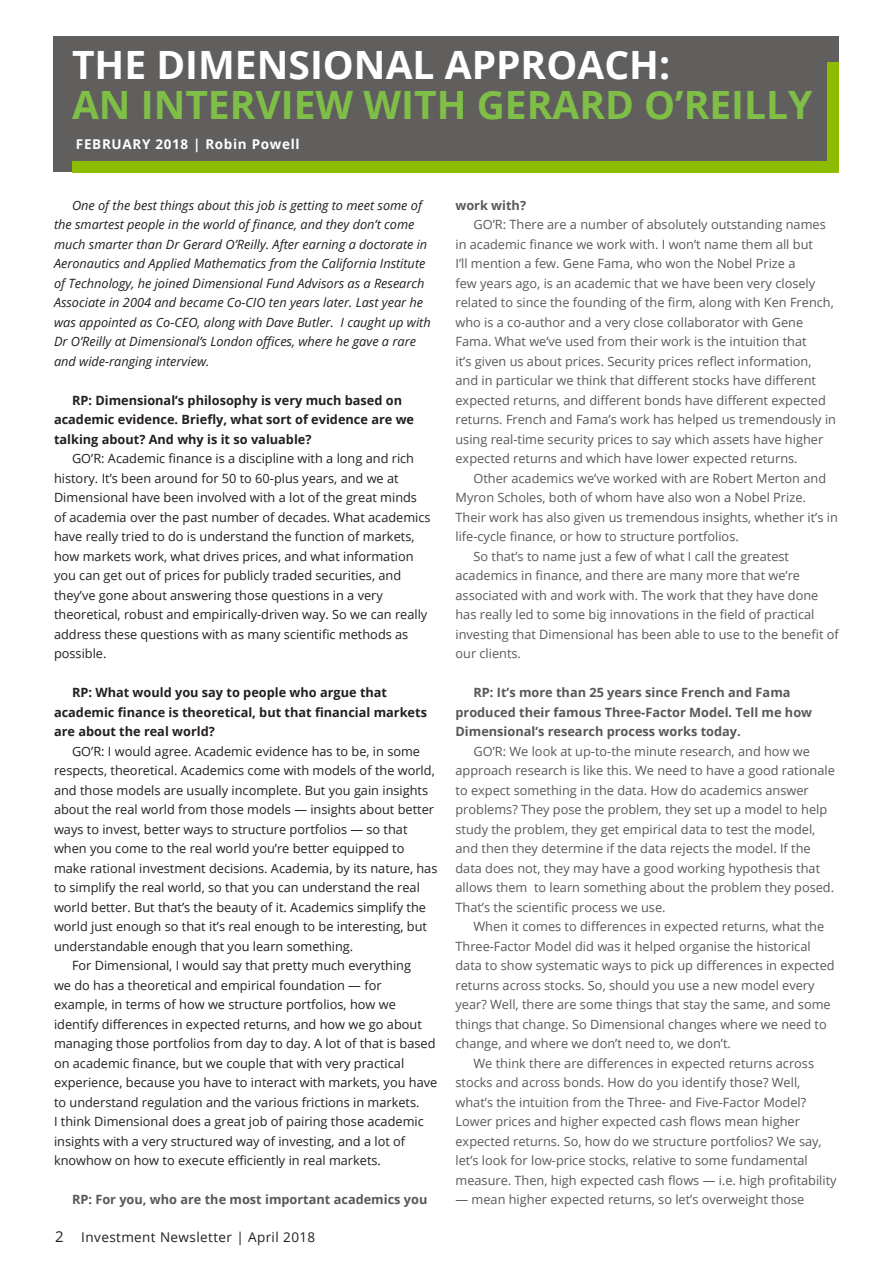
<style>
.page{position:relative;width:893px;height:1263px;background:#fff}
.page>*{position:absolute;margin:0;border:0;box-sizing:border-box;transform-origin:0 0}
.Title_2{font:700 39px "Open Sans";color:#7fbe47}
.Title_2-2{font:700 39px "Open Sans";color:#fff}
.t1{font:13.5px "Open Sans";letter-spacing:.03em;color:#231f20}
.t2{font:700 13.5px "Open Sans";letter-spacing:.05em;color:#fff}
.Paragraph___tab{font:12.75px/19.5px "Open Sans";color:#57585a}
.Paragraph___tab-2{font:12.75px/19.5px "Open Sans";color:#231f20}
.Paragraph___tab-3{font:italic 12.75px/19.5px "Open Sans";color:#231f20}
.Paragraph___tab-4{font:700 12.75px/19.5px "Open Sans";color:#231f20}
.Paragraph___tab-5{font:700 12.75px/19.5px "Open Sans";color:#57585a}
.s1{font-size:15px}
</style>
<div class="page">
<div style="left:54px;top:36px;width:785px;height:136px;background:#615e5e"></div>
<div style="left:72px;top:161px;width:767px;height:12px;background:#8dbb00"></div>
<div style="left:827px;top:62px;width:12px;height:105px;background:#8dbb00"></div>
<p class="Title_2-2" style="left:72px;top:37px;width:600px">THE DIMENSIONAL APPROACH:</p>
<p class="Title_2" style="left:72px;top:77px;width:742px">AN INTERVIEW WITH GERARD O’REILLY</p>
<p class="t2" style="left:76px;top:134px;width:225px">FEBRUARY 2018 | Robin Powell</p>
<p class="Paragraph___tab-3" style="left:54px;top:195px;width:378px;text-indent:18px">One of the best things about this job is getting to meet some of the smartest people in the world of finance, and they don’t come much smarter than Dr Gerard O’Reilly. After earning a doctorate in Aeronautics and Applied Mathematics from the California Institute of Technology, he joined Dimensional Fund Advisors as a Research Associate in 2004 and became Co-CIO ten years later. Last year he was appointed as Co-CEO, along with Dave Butler. I caught up with Dr O’Reilly at Dimensional’s London offices, where he gave a rare and wide-ranging interview.</p>
<p class="Paragraph___tab-4" style="left:54px;top:390px;width:362px;text-indent:18px">RP: Dimensional’s philosophy is very much based on academic evidence. Briefly, what sort of evidence are we talking about? And why is it so valuable?</p>
<p class="Paragraph___tab-2" style="left:54px;top:448px;width:378px;text-indent:18px">GO’R: Academic finance is a discipline with a long and rich history. It’s been around for 50 to 60-plus years, and we at Dimensional have been involved with a lot of the great minds of academia over the past number of decades. What academics have really tried to do is understand the function of markets, how markets work, what drives prices, and what information you can get out of prices for publicly traded securities, and they’ve gone about answering those questions in a very theoretical, robust and empirically-driven way. So we can really address these questions with as many scientific methods as possible.</p>
<p class="Paragraph___tab-4" style="left:54px;top:682px;width:375px;text-indent:18px">RP: What would you say to people who argue that academic finance is theoretical, but that financial markets are about the real world?</p>
<p class="Paragraph___tab-2" style="left:54px;top:741px;width:385px;text-indent:18px">GO’R: I would agree. Academic evidence has to be, in some respects, theoretical. Academics come with models of the world, and those models are usually incomplete. But you gain insights about the real world from those models — insights about better ways to invest, better ways to structure portfolios — so that when you come to the real world you’re better equipped to make rational investment decisions. Academia, by its nature, has to simplify the real world, so that you can understand the real world better. But that’s the beauty of it. Academics simplify the world just enough so that it’s real enough to be interesting, but understandable enough that you learn something.</p>
<p class="Paragraph___tab-2" style="left:54px;top:955px;width:385px;text-indent:18px">For Dimensional, I would say that pretty much everything<br>we do has a theoretical and empirical foundation — for example, in terms of how we structure portfolios, how we identify differences in expected returns, and how we go about managing those portfolios from day to day. A lot of that is based on academic finance, but we couple that with very practical experience, because you have to interact with markets, you have to understand regulation and the various frictions in markets.<br>I think Dimensional does a great job of pairing those academic insights with a very structured way of investing, and a lot of knowhow on how to execute efficiently in real markets.</p>
<p class="Paragraph___tab-5" style="left:72px;top:1189px;width:357px">RP: For you, who are the most important academics you</p>
<p class="t1" style="left:55px;top:1228px;width:262px"><span class="s1">2</span> Investment Newsletter | April 2018</p>
<p class="Paragraph___tab-5" style="left:455px;top:195px;width:72px">work with?</p>
<p class="Paragraph___tab" style="left:455px;top:214px;width:382px;text-indent:18px">GO’R: There are a number of absolutely outstanding names in academic finance we work with. I won’t name them all but<br>I’ll mention a few. Gene Fama, who won the Nobel Prize a<br>few years ago, is an academic that we have been very closely related to since the founding of the firm, along with Ken French, who is a co-author and a very close collaborator with Gene Fama. What we’ve used from their work is the intuition that<br>it’s given us about prices. Security prices reflect information, and in particular we think that different stocks have different expected returns, and different bonds have different expected returns. French and Fama’s work has helped us tremendously in using real-time security prices to say which assets have higher expected returns and which have lower expected returns.</p>
<p class="Paragraph___tab" style="left:455px;top:468px;width:384px;text-indent:18px">Other academics we’ve worked with are Robert Merton and Myron Scholes, both of whom have also won a Nobel Prize.<br>Their work has also given us tremendous insights, whether it’s in life-cycle finance, or how to structure portfolios.</p>
<p class="Paragraph___tab" style="left:455px;top:546px;width:385px;text-indent:18px">So that’s to name just a few of what I call the greatest academics in finance, and there are many more that we’re associated with and work with. The work that they have done has really led to some big innovations in the field of practical investing that Dimensional has been able to use to the benefit of our clients.</p>
<p class="Paragraph___tab-5" style="left:455px;top:682px;width:358px;text-indent:18px">RP: It’s more than 25 years since French and Fama produced their famous Three-Factor Model. Tell me how<br>Dimensional’s research process works today.</p>
<p class="Paragraph___tab" style="left:455px;top:741px;width:381px;text-indent:18px">GO’R: We look at up-to-the minute research, and how we approach research is like this. We need to have a good rationale to expect something in the data. How do academics answer problems? They pose the problem, they set up a model to help study the problem, they get empirical data to test the model, and then they determine if the data rejects the model. If the data does not, they may have a good working hypothesis that allows them to learn something about the problem they posed.<br>That’s the scientific process we use.</p>
<p class="Paragraph___tab" style="left:455px;top:916px;width:381px;text-indent:18px">When it comes to differences in expected returns, what the Three-Factor Model did was it helped organise the historical data to show systematic ways to pick up differences in expected returns across stocks. So, should you use a new model every year? Well, there are some things that stay the same, and some things that change. So Dimensional changes where we need to change, and where we don’t need to, we don’t.</p>
<p class="Paragraph___tab" style="left:455px;top:1053px;width:383px;text-indent:18px">We think there are differences in expected returns across stocks and across bonds. How do you identify those? Well, what’s the intuition from the Three- and Five-Factor Model?<br>Lower prices and higher expected cash flows mean higher expected returns. So, how do we structure portfolios? We say, let’s look for low-price stocks, relative to some fundamental measure. Then, high expected cash flows — i.e. high profitability</p>
<p class="Paragraph___tab" style="left:455px;top:1189px;width:350px">— mean higher expected returns, so let’s overweight those</p>
</div>
